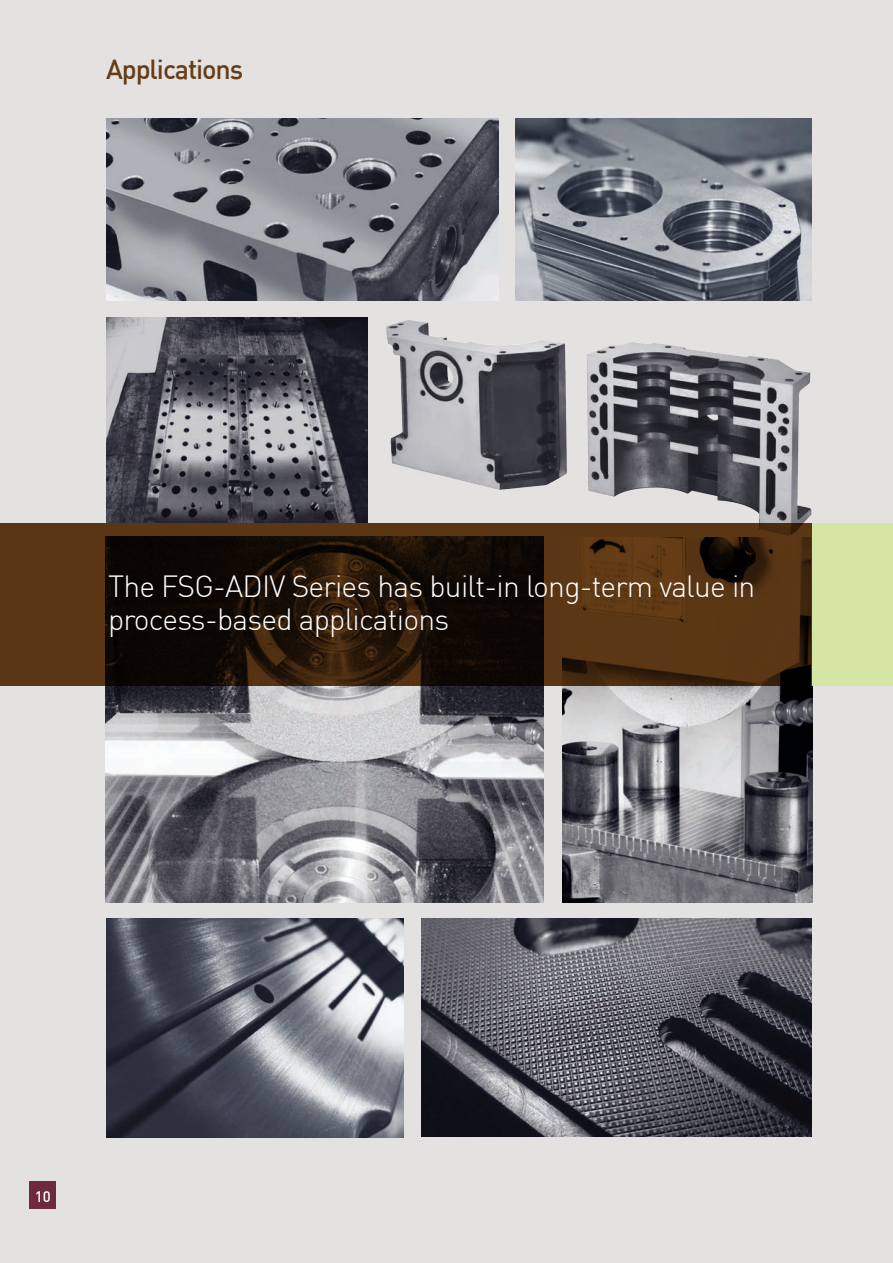
<style>
.page{position:relative;width:893px;height:1263px;background:#e4e2e1}
.page>*{position:absolute;margin:0;border:0;box-sizing:border-box;transform-origin:0 0}
.t1{font:300 30px/33px "DIN";letter-spacing:-.025em;color:#fff}
.t2{font:500 27px "DIN";letter-spacing:-.04em;color:#663d17}
.t3{font:500 15px "DIN";color:#fff}
</style>
<div class="page">
<img style="left:422px;top:918px;width:390px;height:218px">
<img style="left:106px;top:118px;width:393px;height:182px">
<img style="left:516px;top:118px;width:296px;height:182px">
<img style="left:106px;top:317px;width:261px;height:206px">
<img style="left:106px;top:918px;width:298px;height:219px">
<img style="left:386px;top:320px;width:426px;height:203px">
<img style="left:106px;top:685px;width:437px;height:218px">
<img style="left:562px;top:685px;width:251px;height:218px">
<div style="left:812px;top:523px;width:81px;height:162px;background:#d5e6a4"></div>
<svg style="left:0;top:523px;width:812px;height:162px;background:#37200c"></svg>
<div style="left:30px;top:1182px;width:26px;height:27px;background:#6c2a3c"></div>
<p class="t2" style="left:106px;top:52px;width:139px">Applications</p>
<p class="t1" style="left:108px;top:570px;width:649px">The FSG-ADIV Series has built-in long-term value in process-based applications</p>
<p class="t3" style="left:35px;top:1186px;width:17px">10</p>
</div>
